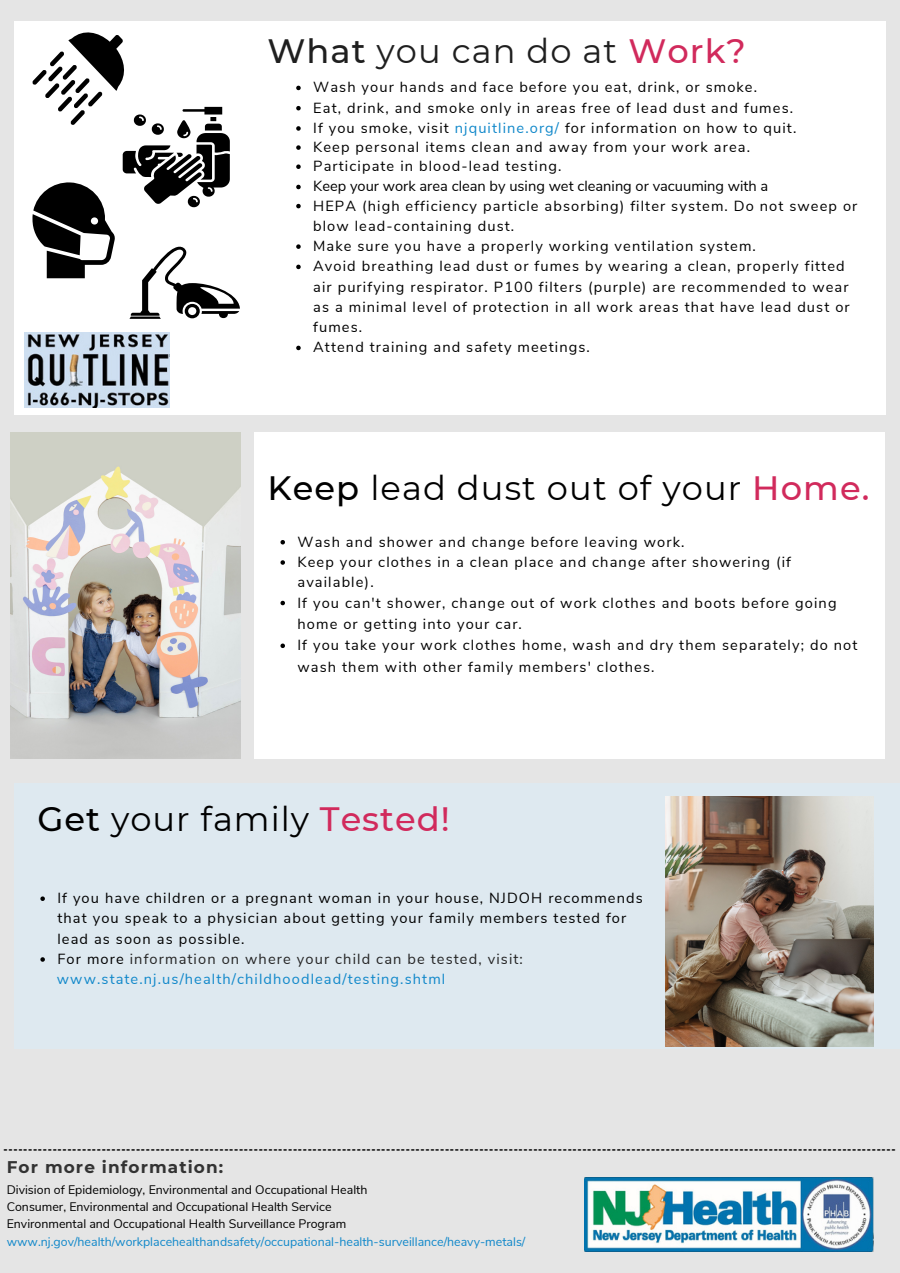
<style>
.page{position:relative;width:900px;height:1273px;background:#fff}
.page>*{position:absolute;margin:0;border:0;box-sizing:border-box;transform-origin:0 0}
.t1{font:33.75px "Montserrat";letter-spacing:.03em;color:#000}
.t2{font:33.75px "Montserrat";letter-spacing:.03em;color:#1f1f1f}
.t3{font:700 16.8px "Montserrat";letter-spacing:.065em;color:#333}
.t4{font:14.7px/20.2px "Nunito Sans";letter-spacing:.075em;color:#000}
.t5{font:14.7px "Nunito Sans";color:#000}
.t6{font:14.7px "Nunito Sans";letter-spacing:.075em;color:#242424}
.t7{font:14.7px "Nunito Sans";letter-spacing:.075em;color:#1188ca}
.t8{font:12.3px "Nunito Sans";color:#000}
.t9{font:12.3px "Nunito Sans";color:#1188ca}
.t10{font:700 10.95px "Montserrat";color:#000}
.s1{font-weight:500}
.s2{font-weight:500;color:#d12a5c}
.s3{color:#1188ca}
.s4{color:#000}
</style>
<div class="page">
<div style="left:0;top:0;width:900px;height:1272px;background:#e5e5e5"></div>
<div style="left:14px;top:783px;width:886px;height:265px;background:#dee9f0"></div>
<img style="left:584px;top:1177px;width:290px;height:74px">
<div style="left:14px;top:21px;width:871px;height:393px;background:#fff"></div>
<svg style="left:32px;top:32px;width:208px;height:287px"></svg>
<img style="left:665px;top:796px;width:209px;height:250px">
<img style="left:25px;top:332px;width:145px;height:75px">
<div style="left:254px;top:432px;width:631px;height:326px;background:#fff"></div>
<img style="left:11px;top:432px;width:229px;height:326px">
<svg style="left:40px;top:896px;width:5px;height:5px"></svg>
<svg style="left:40px;top:957px;width:5px;height:4px"></svg>
<svg style="left:280px;top:540px;width:5px;height:4px"></svg>
<svg style="left:280px;top:560px;width:5px;height:4px"></svg>
<svg style="left:280px;top:600px;width:5px;height:5px"></svg>
<svg style="left:280px;top:643px;width:5px;height:5px"></svg>
<svg style="left:296px;top:86px;width:5px;height:4px"></svg>
<svg style="left:296px;top:106px;width:5px;height:4px"></svg>
<svg style="left:296px;top:126px;width:5px;height:5px"></svg>
<svg style="left:296px;top:145px;width:5px;height:5px"></svg>
<svg style="left:296px;top:164px;width:5px;height:5px"></svg>
<svg style="left:296px;top:185px;width:5px;height:4px"></svg>
<svg style="left:296px;top:204px;width:5px;height:4px"></svg>
<svg style="left:296px;top:244px;width:5px;height:5px"></svg>
<svg style="left:296px;top:265px;width:5px;height:4px"></svg>
<svg style="left:296px;top:346px;width:5px;height:4px"></svg>
<p class="t2" style="left:267px;top:31px;width:480px"><span class="s1">What</span> you can do at <span class="s2">Work?</span></p>
<p class="t4" style="left:313px;top:77px;width:445px">Wash your hands and face before you eat, drink, or smoke.</p>
<p class="t4" style="left:313px;top:98px;width:482px">Eat, drink, and smoke only in areas free of lead dust and fumes.</p>
<p class="t4" style="left:313px;top:118px;width:485px">If you smoke, visit <span class="s3">njquitline.org/</span> for information on how to quit.</p>
<p class="t4" style="left:313px;top:137px;width:438px">Keep personal items clean and away from your work area.</p>
<p class="t4" style="left:313px;top:156px;width:250px">Participate in blood-lead testing.</p>
<p class="t5" style="left:313px;top:177px;width:457px">Keep your work area clean by using wet cleaning or vacuuming with a</p>
<p class="t4" style="left:313px;top:196px;width:546px">HEPA (high efficiency particle absorbing) filter system. Do not sweep or blow lead-containing dust.</p>
<p class="t4" style="left:313px;top:236px;width:444px">Make sure you have a properly working ventilation system.</p>
<p class="t4" style="left:313px;top:256px;width:538px">Avoid breathing lead dust or fumes by wearing a clean, properly fitted air purifying respirator. P100 filters (purple) are recommended to wear as a minimal level of protection in all work areas that have lead dust or fumes.</p>
<p class="t4" style="left:313px;top:337px;width:278px">Attend training and safety meetings.</p>
<p class="t1" style="left:267px;top:467px;width:604px"><span class="s1">Keep</span> lead dust out of your <span class="s2">Home.</span></p>
<p class="t4" style="left:297px;top:532px;width:389px">Wash and shower and change before leaving work.</p>
<p class="t4" style="left:297px;top:552px;width:495px">Keep your clothes in a clean place and change after showering (if available).</p>
<p class="t4" style="left:297px;top:592px;width:541px;line-height:21.3px">If you can't shower, change out of work clothes and boots before going home or getting into your car.</p>
<p class="t4" style="left:297px;top:634px;width:561px;line-height:21.3px">If you take your work clothes home, wash and dry them separately; do not wash them with other family members' clothes.</p>
<p class="t1" style="left:37px;top:798px;width:414px"><span class="s1">Get</span> your family <span class="s2">Tested!</span></p>
<p class="t4" style="left:57px;top:888px;width:587px">If you have children or a pregnant woman in your house, NJDOH recommends that you speak to a physician about getting your family members tested for lead as soon as possible.</p>
<p class="t6" style="left:57px;top:949px;width:467px"><span class="s4">For more</span> information on where your child can be tested, visit:</p>
<p class="t7" style="left:57px;top:969px;width:390px">www.state.nj.us/health/childhoodlead/testing.shtml</p>
<p class="t10" style="left:4px;top:1142px;width:893px">--------------------------------------------------------------------------------------------------------------------------------------------------------------------------------------</p>
<p class="t3" style="left:7px;top:1156px;width:218px">For more information:</p>
<p class="t8" style="left:7px;top:1181px;width:362px">Division of Epidemiology, Environmental and Occupational Health</p>
<p class="t8" style="left:7px;top:1198px;width:326px">Consumer, Environmental and Occupational Health Service</p>
<p class="t8" style="left:7px;top:1214px;width:341px">Environmental and Occupational Health Surveillance Program</p>
<p class="t9" style="left:7px;top:1232px;width:520px">www.nj.gov/health/workplacehealthandsafety/occupational-health-surveillance/heavy-metals/</p>
</div>
